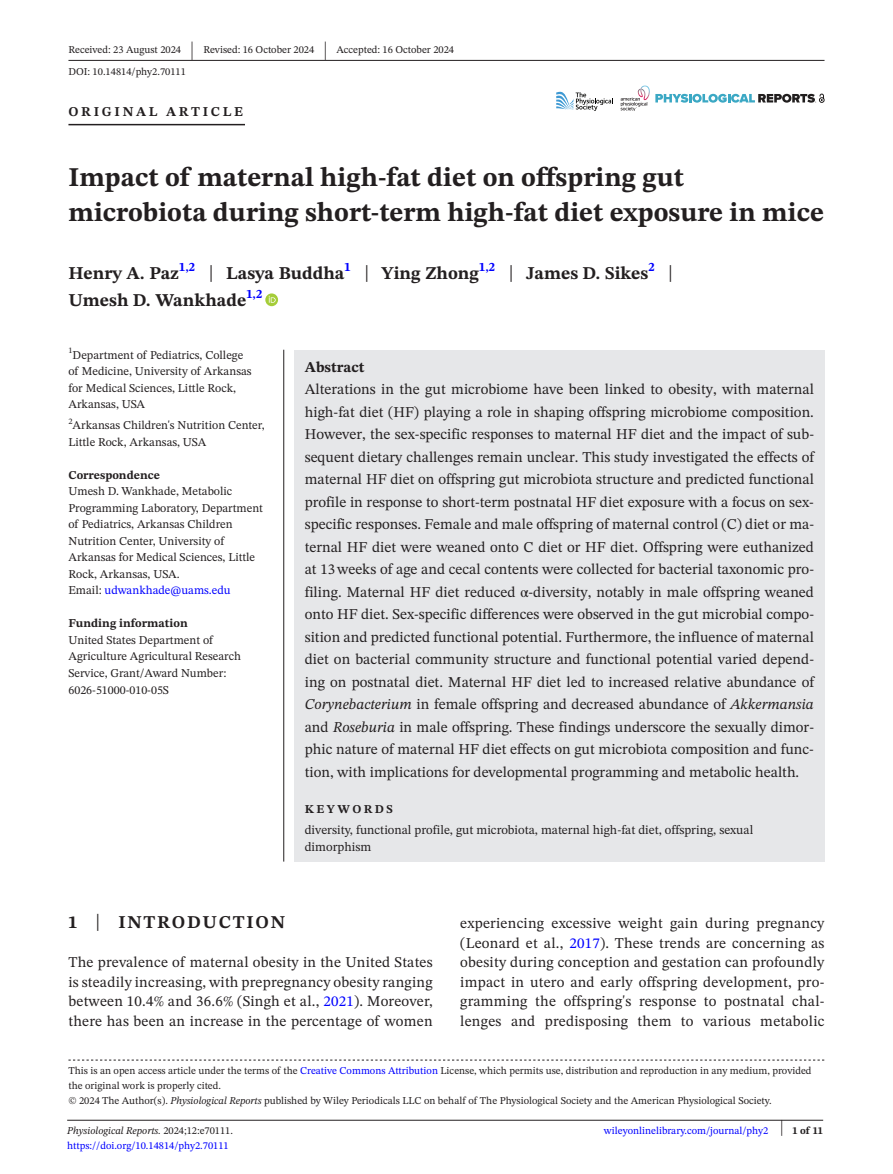
<style>
.page{position:relative;width:893px;height:1174px;background:#fff}
.page>*{position:absolute;margin:0;border:0;box-sizing:border-box;transform-origin:0 0}
.t1{font:700 27px/34.5px "STIX Two Text";color:#231f20}
.t2{font:25.65px "STIX Two Text";color:#231f20;scale:.49 1}
.t3{font:700 18px/27px "STIX Two Text";color:#231f20}
.t4{font:700 18px "STIX Two Text";letter-spacing:.1em;color:#231f20}
.t5{font:15px/22.5px "STIX Two Text";letter-spacing:.015em;color:#231f20;text-align:justify}
.t6{font:700 15px "STIX Two Text";color:#231f20}
.t7{font:700 13.5px "STIX Two Text";letter-spacing:.2em;color:#231f20}
.t8{font:12.75px/17.2px "STIX Two Text";color:#231f20}
.t9{font:12px/16.5px "STIX Two Text";color:#231f20}
.t10{font:700 12px "STIX Two Text";color:#231f20}
.t11{font:700 12px "STIX Two Text";letter-spacing:.2em;color:#231f20}
.t12{font:10.5px/15px "STIX Two Text";color:#231f20}
.t13{font:10.5px "STIX Two Text";color:#00f}
.t14{font:italic 10.5px "STIX Two Text";color:#231f20}
.t15{font:700 10.5px "STIX Two Text";color:#231f20}
.s1{font-weight:400;font-size:23.4px}
.s2{color:#00f}
.s3{font-family:"STIX"}
.s4{font-style:italic}
.s5{font-weight:400;font-size:23.7px}
.s6{font-style:normal}
.s7{font-weight:400;font-size:22.2px}
</style>
<div class="page">
<hr style="left:67px;top:1119px;width:756px;height:1px;background:#231f20">
<svg style="left:655px;top:93px;width:169px;height:10px"></svg>
<svg style="left:556px;top:92px;width:57px;height:19px"></svg>
<img style="left:640px;top:85px;width:10px;height:14px">
<svg style="left:621px;top:89px;width:26px;height:22px"></svg>
<hr style="left:68px;top:60px;width:756px;height:1px;background:#231f20">
<hr style="left:68px;top:124px;width:177px;height:1px;background:#231f20">
<svg style="left:265px;top:293px;width:13px;height:13px"></svg>
<svg style="left:269px;top:296px;width:7px;height:7px"></svg>
<svg style="left:68px;top:1059px;width:756px;height:1px"></svg>
<div style="left:294px;top:350px;width:530px;height:511px;background:#e6e7e9"></div>
<hr style="left:283px;top:350px;width:1px;height:511px;background:#231f20">
<p class="t12" style="left:68px;top:42px;width:114px">Received: 23 August 2024</p>
<h2 class="t2" style="left:191px;top:32px;width:8px">|</h2>
<p class="t12" style="left:203px;top:42px;width:112px">Revised: 16 October 2024</p>
<h2 class="t2" style="left:324px;top:32px;width:8px">|</h2>
<p class="t12" style="left:336px;top:42px;width:119px">Accepted: 16 October 2024</p>
<p class="t12" style="left:68px;top:64px;width:119px">DOI: 10.14814/phy2.70111</p>
<p class="t7" style="left:68px;top:101px;width:176px">ORIGINAL ARTICLE</p>
<h1 class="t1" style="left:68px;top:161px;width:757px">Impact of maternal high-fat diet on offspring gut microbiota during short-term high-fat diet exposure in mice</h1>
<p class="t3" style="left:68px;top:260px;width:606px">Henry A. Paz<sup>1,2</sup> <span class="s1">|</span> Lasya Buddha<sup>1</sup> <span class="s1">|</span> Ying Zhong<sup>1,2</sup> <span class="s1">|</span> James D. Sikes<sup>2</sup> <span class="s1">|<br></span>Umesh D. Wankhade<sup>1,2</sup></p>
<p class="t9" style="left:68px;top:346px;width:185px"><sup>1</sup>Department of Pediatrics, College of Medicine, University of Arkansas for Medical Sciences, Little Rock,<br>Arkansas, USA</p>
<p class="t9" style="left:68px;top:417px;width:198px"><sup>2</sup>Arkansas Children's Nutrition Center,<br>Little Rock, Arkansas, USA</p>
<p class="t10" style="left:68px;top:466px;width:93px">Correspondence</p>
<p class="t9" style="left:68px;top:483px;width:196px">Umesh D. Wankhade, Metabolic<br>Programming Laboratory, Department of Pediatrics, Arkansas Children<br>Nutrition Center, University of<br>Arkansas for Medical Sciences, Little<br>Rock, Arkansas, USA.<br>Email: <span class="s2">udwankhade@uams.edu</span></p>
<p class="t10" style="left:68px;top:615px;width:121px">Funding information</p>
<p class="t9" style="left:68px;top:631px;width:174px">United States Department of<br>Agriculture Agricultural Research<br>Service, Grant/Award Number:<br>6026-51000-010-05S</p>
<p class="t6" style="left:305px;top:356px;width:61px">Abstract</p>
<p class="t5" style="left:305px;top:378px;width:511px">Alterations in the gut microbiome have been linked to obesity, with maternal high-fat diet (HF) playing a role in shaping offspring microbiome composition.<br>However, the sex-specific responses to maternal HF diet and the impact of sub&shy;sequent dietary challenges remain unclear. This study investigated the effects of maternal HF diet on offspring gut microbiota structure and predicted functional profile in response to short-term postnatal HF diet exposure with a focus on sex&shy;specific responses. Female and male offspring of maternal control (C) diet or ma&shy;ternal HF diet were weaned onto C diet or HF diet. Offspring were euthanized at 13weeks of age and cecal contents were collected for bacterial taxonomic pro&shy;filing. Maternal HF diet reduced <span class="s3">α</span>-diversity, notably in male offspring weaned onto HF diet. Sex-specific differences were observed in the gut microbial compo&shy;sition and predicted functional potential. Furthermore, the influence of maternal diet on bacterial community structure and functional potential varied depend&shy;ing on postnatal diet. Maternal HF diet led to increased relative abundance of <span class="s4">Corynebacterium</span> in female offspring and decreased abundance of <span class="s4">Akkermansia </span>and <span class="s4">Roseburia</span> in male offspring. These findings underscore the sexually dimor&shy;phic nature of maternal HF diet effects on gut microbiota composition and func&shy;tion, with implications for developmental programming and metabolic health.</p>
<p class="t11" style="left:305px;top:800px;width:90px">KEYWORDS</p>
<p class="t8" style="left:305px;top:821px;width:450px">diversity, functional profile, gut microbiota, maternal high-fat diet, offspring, sexual dimorphism</p>
<p class="t4" style="left:68px;top:909px;width:218px">1 <span class="s5">|</span> INTRODUCTION</p>
<p class="t5" style="left:68px;top:952px;width:366px;line-height:19.5px">The prevalence of maternal obesity in the United States is steadily increasing, with prepregnancy obesity ranging between 10.4% and 36.6% (Singh et al., <span class="s2">2021</span>). Moreover, there has been an increase in the percentage of women</p>
<p class="t5" style="left:460px;top:913px;width:366px;line-height:19.5px">experiencing excessive weight gain during pregnancy (Leonard et al., <span class="s2">2017</span>). These trends are concerning as obesity during conception and gestation can profoundly impact in utero and early offspring development, pro&shy;gramming the offspring's response to postnatal chal&shy;lenges and predisposing them to various metabolic</p>
<p class="t12" style="left:68px;top:1063px;width:745px">This is an open access article under the terms of the <span class="s2">Creative Commons Attribution</span> License, which permits use, distribution and reproduction in any medium, provided the original work is properly cited.<br>© 2024 The Author(s). <span class="s4">Physiological Reports</span> published by Wiley Periodicals LLC on behalf of The Physiological Society and the American Physiological Society.</p>
<p class="t14" style="left:67px;top:1123px;width:167px">Physiological Reports. <span class="s6">2024;12:e70111.</span></p>
<p class="t15" style="left:780px;top:1123px;width:45px"><span class="s7">|</span> 1 of 11</p>
<p class="t13" style="left:67px;top:1138px;width:163px">https://doi.org/10.14814/phy2.70111</p>
<p class="t13" style="left:604px;top:1123px;width:166px">wileyonlinelibrary.com/journal/phy2</p>
</div>
